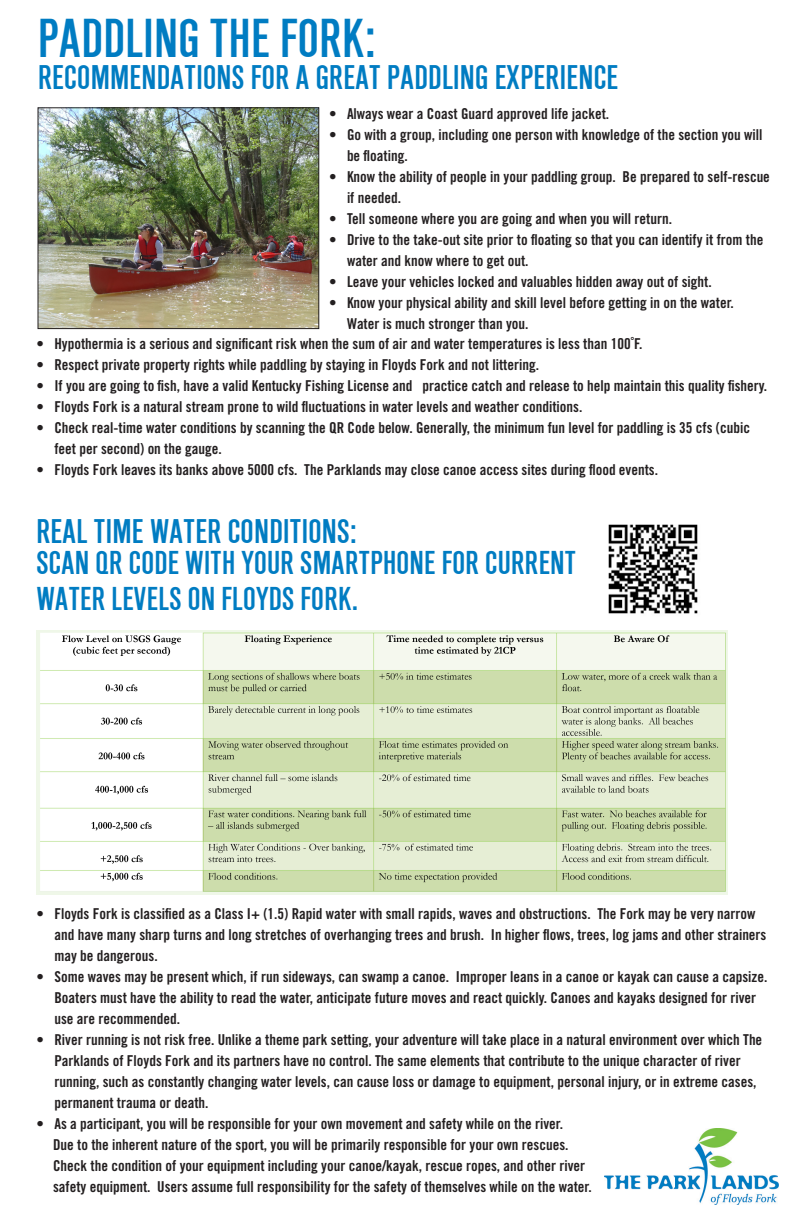
<style>
.page{position:relative;width:792px;height:1224px;background:#fff}
.page>*{position:absolute;margin:0;border:0;box-sizing:border-box;transform-origin:0 0}
.t1{font:48px "Simple Type Regular SWFTE";color:#007cc2}
.t2{font:30px "Simple Type Regular SWFTE";color:#007cc2}
.t3{font:29px/36px "Simple Type Regular SWFTE";color:#007cc2}
.t4{font:15px/21px "Trade Gothic LT Std Bd Cn 20";color:#231f20}
</style>
<div class="page">
<img style="left:40px;top:109px;width:277px;height:218px">
<div style="left:38px;top:107px;width:281px;height:222px;border:1px solid #231f20"></div>
<img style="left:608px;top:524px;width:90px;height:90px">
<img style="left:36px;top:630px;width:691px;height:264px">
<img style="left:604px;top:1129px;width:175px;height:76px">
<p class="t1" style="left:38px;top:8px;width:339px">PADDLING THE FORK:</p>
<p class="t2" style="left:38px;top:58px;width:582px">RECOMMENDATIONS FOR A GREAT PADDLING EXPERIENCE</p>
<p class="t4" style="left:329px;top:103px;width:282px">• Always wear a Coast Guard approved life jacket.</p>
<p class="t4" style="left:347px;top:124px;width:417px;text-indent:-18px">• Go with a group, including one person with knowledge of the section you will be floating.</p>
<p class="t4" style="left:347px;top:166px;width:424px;text-indent:-18px">• Know the ability of people in your paddling group. Be prepared to self-rescue if needed.</p>
<p class="t4" style="left:329px;top:208px;width:345px">• Tell someone where you are going and when you will return.</p>
<p class="t4" style="left:347px;top:229px;width:418px;text-indent:-18px">• Drive to the take-out site prior to floating so that you can identify it from the water and know where to get out.</p>
<p class="t4" style="left:329px;top:271px;width:384px">• Leave your vehicles locked and valuables hidden away out of sight.</p>
<p class="t4" style="left:347px;top:292px;width:388px;text-indent:-18px">• Know your physical ability and skill level before getting in on the water.<br>Water is much stronger than you.</p>
<p class="t4" style="left:36px;top:333px;width:608px">• Hypothermia is a serious and significant risk when the sum of air and water temperatures is less than 100˚F.</p>
<p class="t4" style="left:36px;top:354px;width:504px">• Respect private property rights while paddling by staying in Floyds Fork and not littering.</p>
<p class="t4" style="left:36px;top:375px;width:732px">• If you are going to fish, have a valid Kentucky Fishing License and practice catch and release to help maintain this quality fishery.</p>
<p class="t4" style="left:36px;top:396px;width:547px">• Floyds Fork is a natural stream prone to wild fluctuations in water levels and weather conditions.</p>
<p class="t4" style="left:54px;top:417px;width:697px;text-indent:-18px">• Check real-time water conditions by scanning the QR Code below. Generally, the minimum fun level for paddling is 35 cfs (cubic feet per second) on the gauge.</p>
<p class="t4" style="left:36px;top:459px;width:623px">• Floyds Fork leaves its banks above 5000 cfs. The Parklands may close canoe access sites during flood events.</p>
<p class="t2" style="left:36px;top:513px;width:322px">REAL TIME WATER CONDITIONS:</p>
<p class="t3" style="left:36px;top:546px;width:542px">SCAN QR CODE WITH YOUR SMARTPHONE FOR CURRENT<br>WATER LEVELS ON FLOYDS FORK.</p>
<p class="t4" style="left:54px;top:903px;width:713px;text-indent:-18px">• Floyds Fork is classified as a Class I+ (1.5) Rapid water with small rapids, waves and obstructions. The Fork may be very narrow and have many sharp turns and long stretches of overhanging trees and brush. In higher flows, trees, log jams and other strainers may be dangerous.</p>
<p class="t4" style="left:54px;top:966px;width:714px;text-indent:-18px">• Some waves may be present which, if run sideways, can swamp a canoe. Improper leans in a canoe or kayak can cause a capsize.<br>Boaters must have the ability to read the water, anticipate future moves and react quickly. Canoes and kayaks designed for river use are recommended.</p>
<p class="t4" style="left:54px;top:1029px;width:709px;text-indent:-18px">• River running is not risk free. Unlike a theme park setting, your adventure will take place in a natural environment over which The Parklands of Floyds Fork and its partners have no control. The same elements that contribute to the unique character of river running, such as constantly changing water levels, can cause loss or damage to equipment, personal injury, or in extreme cases, permanent trauma or death.</p>
<p class="t4" style="left:36px;top:1113px;width:528px">• As a participant, you will be responsible for your own movement and safety while on the river.</p>
<p class="t4" style="left:53px;top:1134px;width:517px">Due to the inherent nature of the sport, you will be primarily responsible for your own rescues.</p>
<p class="t4" style="left:53px;top:1155px;width:534px">Check the condition of your equipment including your canoe/kayak, rescue ropes, and other river</p>
<p class="t4" style="left:53px;top:1176px;width:540px">safety equipment. Users assume full responsibility for the safety of themselves while on the water.</p>
</div>
